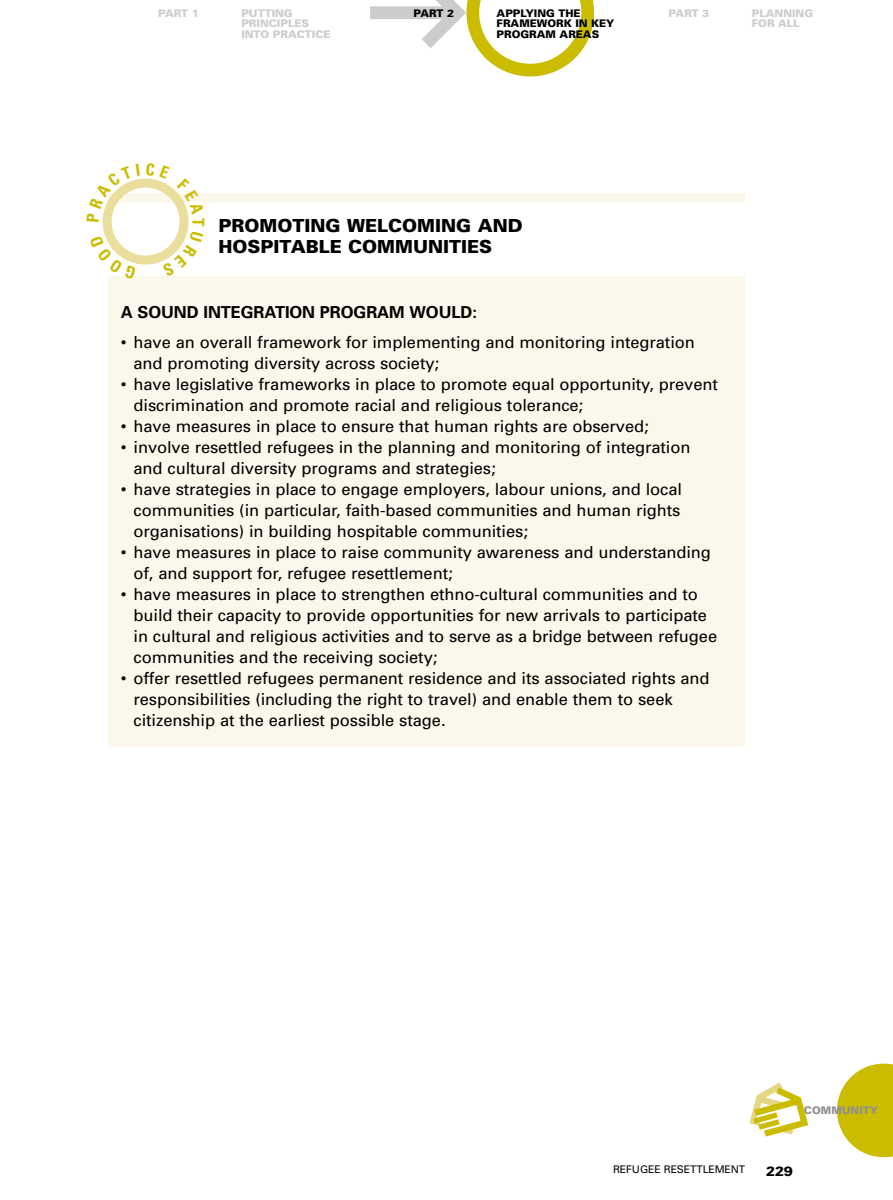
<style>
.page{position:relative;width:893px;height:1200px;background:#fff}
.page>*{position:absolute;margin:0;border:0;box-sizing:border-box;transform-origin:0 0}
.t1{font:900 18px/21px "Univers";color:#000}
.t2{font:16.5px/21px "Univers";letter-spacing:-.005em;color:#000}
.t3{font:700 16.5px "Univers";letter-spacing:-.005em;color:#000}
.t4{font:900 13.5px "Univers";color:#000}
.t5{font:900 10.5px/10.5px "Univers";color:#ccc}
.t6{font:900 10.5px/10.5px "Univers";color:#000}
.t7{font:10.5px "Univers";letter-spacing:-.01em;color:#000}
.t8{font:900 10.5px "Univers";color:#8f8f8f}
</style>
<div class="page">
<svg style="left:837px;top:1063px;width:55px;height:93px"></svg>
<svg style="left:370px;top:0;width:224px;height:76px"></svg>
<svg style="left:749px;top:1082px;width:60px;height:55px"></svg>
<div style="left:108px;top:276px;width:637px;height:470px;background:#fbf7eb"></div>
<div style="left:108px;top:193px;width:637px;height:9px;background:#fbf7eb"></div>
<div style="left:103px;top:179px;width:85px;height:85px;border:9px solid #e9de9b;border-radius:50%"></div>
<svg style="left:105px;top:235px;width:31px;height:29px"></svg>
<svg style="left:102px;top:179px;width:38px;height:43px"></svg>
<svg style="left:146px;top:178px;width:43px;height:87px"></svg>
<p class="t5" style="left:158px;top:9px;width:42px">PART 1</p>
<p class="t5" style="left:241px;top:9px;width:91px">PUTTING<br>PRINCIPLES<br>INTO PRACTICE</p>
<p class="t6" style="left:413px;top:9px;width:42px">PART 2</p>
<p class="t6" style="left:496px;top:9px;width:119px">APPLYING THE<br>FRAMEWORK IN KEY<br>PROGRAM AREAS</p>
<p class="t5" style="left:668px;top:9px;width:42px">PART 3</p>
<p class="t5" style="left:751px;top:9px;width:63px">PLANNING<br>FOR ALL</p>
<p class="t1" style="left:219px;top:217px;width:306px">PROMOTING WELCOMING AND<br>HOSPITABLE COMMUNITIES</p>
<p class="t3" style="left:121px;top:306px;width:357px">A SOUND INTEGRATION PROGRAM WOULD:</p>
<p class="t2" style="left:133px;top:333px;width:563px;text-indent:-13px">• have an overall framework for implementing and monitoring integration and promoting diversity across society;</p>
<p class="t2" style="left:133px;top:375px;width:586px;text-indent:-13px">• have legislative frameworks in place to promote equal opportunity, prevent discrimination and promote racial and religious tolerance;</p>
<p class="t2" style="left:121px;top:417px;width:529px">• have measures in place to ensure that human rights are observed;</p>
<p class="t2" style="left:133px;top:438px;width:558px;text-indent:-13px">• involve resettled refugees in the planning and monitoring of integration and cultural diversity programs and strategies;</p>
<p class="t2" style="left:133px;top:480px;width:550px;text-align:justify;text-indent:-13px">• have strategies in place to engage employers, labour unions, and local communities (in particular, faith-based communities and human rights organisations) in building hospitable communities;</p>
<p class="t2" style="left:133px;top:543px;width:579px;text-indent:-13px">• have measures in place to raise community awareness and understanding of, and support for, refugee resettlement;</p>
<p class="t2" style="left:133px;top:585px;width:585px;text-indent:-13px">• have measures in place to strengthen ethno-cultural communities and to build their capacity to provide opportunities for new arrivals to participate in cultural and religious activities and to serve as a bridge between refugee communities and the receiving society;</p>
<p class="t2" style="left:133px;top:669px;width:577px;text-indent:-13px">• offer resettled refugees permanent residence and its associated rights and responsibilities (including the right to travel) and enable them to seek citizenship at the earliest possible stage.</p>
<p class="t8" style="left:803px;top:1106px;width:76px">COMMUNITY</p>
<p class="t7" style="left:613px;top:1165px;width:134px">REFUGEE RESETTLEMENT</p>
<p class="t4" style="left:766px;top:1165px;width:28px">229</p>
</div>
